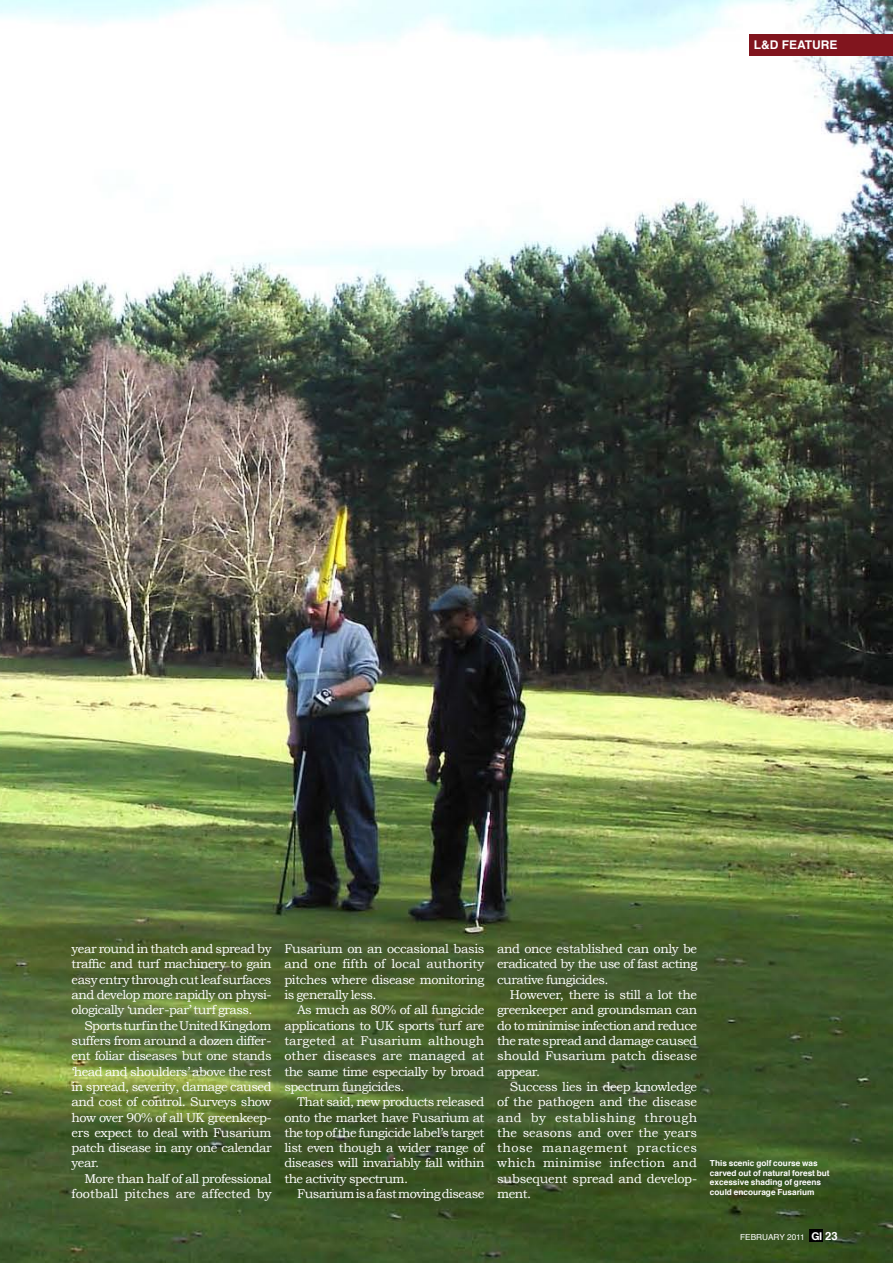
<style>
.page{position:relative;width:893px;height:1263px;background:#fff}
.page>*{position:absolute;margin:0;border:0;box-sizing:border-box;transform-origin:0 0}
.t1{font:12.75px/15.3px "Bookman Old Style";letter-spacing:-.04em;color:#fff;text-align:justify}
.t2{font:12.75px/15.3px "Bookman Old Style";letter-spacing:-.015em;color:#fff;text-align:right}
.t3{font:700 12px "Helvetica";color:#fff}
.t4{font:700 8.25px/9.8px "Helvetica";color:#fff}
.t5{font:8.25px "Helvetica";color:#fff}
.s1{font-family:"Helvetica Neue";font-weight:700;font-size:10.8px}
.s2{font-weight:700;font-size:11.25px}
</style>
<div class="page">
<img style="left:0;top:0;width:892px;height:1263px">
<div style="left:749px;top:34px;width:143px;height:21px;background:#81151e"></div>
<svg style="left:809px;top:1230px;width:13px;height:11px"></svg>
<p class="t3" style="left:753px;top:35px;width:85px">L&amp;D FEAtUrE</p>
<p class="t1" style="left:72px;top:941px;width:201px">year round in thatch and spread by traffic and turf machinery to gain easy entry through cut leaf surfaces and develop more rapidly on physi&shy;ologically ‘under-par’ turf grass.</p>
<p class="t1" style="left:72px;top:1018px;width:201px;text-indent:13px">Sports turf in the United Kingdom suffers from around a dozen differ&shy;ent foliar diseases but one stands ‘head and shoulders’ above the rest in spread, severity, damage caused and cost of control. Surveys show how over 90% of all UK greenkeep&shy;ers expect to deal with Fusarium patch disease in any one calendar year.</p>
<p class="t2" style="left:72px;top:1171px;width:201px">More than half of all professional football pitches are affected by</p>
<p class="t1" style="left:284px;top:941px;width:201px">Fusarium on an occasional basis and one fifth of local authority pitches where disease monitoring is generally less.</p>
<p class="t1" style="left:284px;top:1002px;width:201px;text-indent:13px">As much as 80% of all fungicide applications to UK sports turf are targeted at Fusarium although other diseases are managed at the same time especially by broad spectrum fungicides.</p>
<p class="t1" style="left:284px;top:1094px;width:201px;text-indent:13px">That said, new products released onto the market have Fusarium at the top of the fungicide label’s target list even though a wider range of diseases will invariably fall within the activity spectrum.</p>
<p class="t1" style="left:297px;top:1186px;width:189px">Fusarium is a fast moving disease</p>
<p class="t1" style="left:497px;top:941px;width:201px">and once established can only be eradicated by the use of fast acting curative fungicides.</p>
<p class="t1" style="left:497px;top:987px;width:201px;text-indent:13px">However, there is still a lot the greenkeeper and groundsman can do to minimise infection and reduce the rate spread and damage caused should Fusarium patch disease appear.</p>
<p class="t1" style="left:497px;top:1079px;width:201px;text-indent:13px">Success lies in deep knowledge of the pathogen and the disease and by establishing through the seasons and over the years those management practices which minimise infection and subsequent spread and develop&shy;ment.</p>
<p class="t4" style="left:709px;top:1158px;width:121px">this scenic golf course was carved out of natural forest but excessive shading of greens could encourage Fusarium</p>
<p class="t5" style="left:739px;top:1231px;width:99px">FEBRUARY 2011 <span class="s1">GI</span> <span class="s2">23</span></p>
</div>
